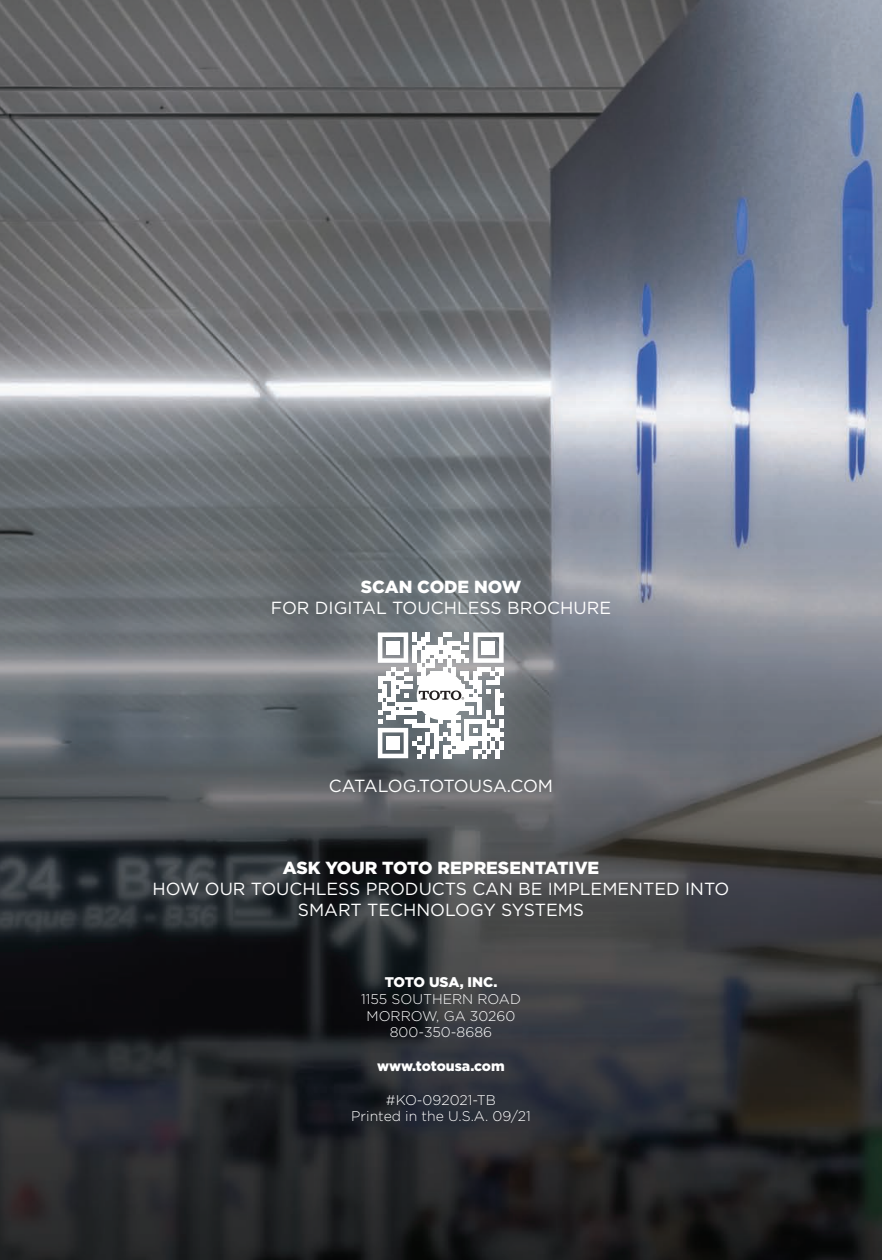
<style>
.page{position:relative;width:882px;height:1260px;background:#fff}
.page>*{position:absolute;margin:0;border:0;box-sizing:border-box;transform-origin:0 0}
.t1{font:17.5px/21px "Gotham";color:#fff;text-align:center}
.t2{font:900 17.5px "Gotham";color:#fff}
.t3{font:17.5px "Gotham";letter-spacing:-.02em;color:#fff}
.t4{font:300 14px/16.8px "Gotham";color:#fff;text-align:center}
.t5{font:900 14px "Gotham";letter-spacing:-.01em;color:#fff}
</style>
<div class="page">
<img style="left:0;top:0;width:882px;height:1260px">
<svg style="left:378px;top:632px;width:126px;height:126px"></svg>
<p class="t2" style="left:361px;top:576px;width:162px">SCAN CODE NOW</p>
<p class="t1" style="left:271px;top:597px;width:342px">FOR DIGITAL TOUCHLESS BROCHURE</p>
<p class="t3" style="left:329px;top:776px;width:226px">CATALOG.TOTOUSA.COM</p>
<p class="t2" style="left:283px;top:858px;width:318px">ASK YOUR TOTO REPRESENTATIVE</p>
<p class="t1" style="left:153px;top:878px;width:578px">HOW OUR TOUCHLESS PRODUCTS CAN BE IMPLEMENTED INTO<br>SMART TECHNOLOGY SYSTEMS</p>
<p class="t5" style="left:385px;top:974px;width:114px">TOTO USA, INC.</p>
<p class="t4" style="left:361px;top:990px;width:161px">1155 SOUTHERN ROAD<br>MORROW, GA 30260<br>800-350-8686</p>
<p class="t5" style="left:377px;top:1058px;width:129px">www.totousa.com</p>
<p class="t4" style="left:351px;top:1091px;width:181px">#KO-092021-TB<br>Printed in the U.S.A. 09/21</p>
</div>
